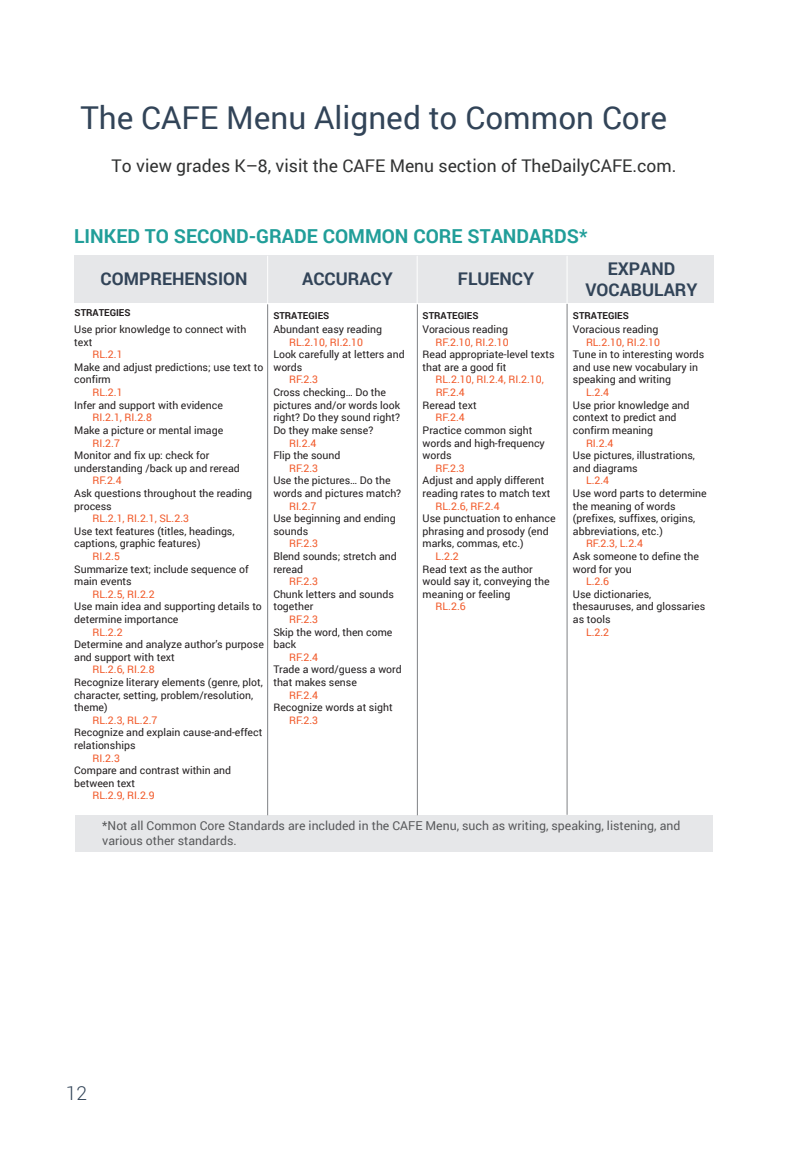
<style>
.page{position:relative;width:788px;height:1166px;background:#fff}
.page>*{position:absolute;margin:0;border:0;box-sizing:border-box;transform-origin:0 0}
.t1{font:31.5px "Roboto";color:#324458}
.t2{font:700 19.25px "Roboto";color:#219e99}
.t3{font:300 19.25px "Roboto";color:#324458}
.t4{font:17.5px "Roboto";color:#313232}
.t5{font:700 17.5px/21px "Roboto";color:#324458;text-align:center}
.t6{font:12.25px/14.7px "Roboto";color:#58595b}
.t7{font:10.5px/12.6px "Roboto";color:#231f20}
.t8{font:10.5px/12.6px "Roboto";color:#f15929}
.t9{font:700 9.62px "Roboto";color:#231f20}
</style>
<div class="page">
<div style="left:75px;top:815px;width:637px;height:36px;background:#e6e7e9"></div>
<div style="left:74px;top:255px;width:639px;height:48px;background:#e6e7e9"></div>
<hr style="left:267px;top:256px;width:1px;height:48px;background:#fff">
<hr style="left:416px;top:256px;width:1px;height:48px;background:#fff">
<hr style="left:566px;top:256px;width:1px;height:48px;background:#fff">
<hr style="left:267px;top:304px;width:1px;height:511px;background:#808285">
<hr style="left:417px;top:304px;width:1px;height:511px;background:#808285">
<hr style="left:566px;top:304px;width:1px;height:510px;background:#808285">
<h1 class="t1" style="left:80px;top:96px;width:588px">The CAFE Menu Aligned to Common Core</h1>
<h3 class="t4" style="left:112px;top:153px;width:566px">To view grades K–8, visit the CAFE Menu section of TheDailyCAFE.com.</h3>
<h2 class="t2" style="left:74px;top:222px;width:515px">LINKED TO SECOND-GRADE COMMON CORE STANDARDS*</h2>
<h3 class="t5" style="left:101px;top:268px;width:148px">COMPREHENSION</h3>
<p class="t9" style="left:75px;top:306px;width:57px">STRATEGIES</p>
<p class="t9" style="left:273px;top:308px;width:57px">STRATEGIES</p>
<h3 class="t5" style="left:302px;top:268px;width:92px">ACCURACY</h3>
<h3 class="t5" style="left:458px;top:268px;width:78px">FLUENCY</h3>
<p class="t9" style="left:422px;top:308px;width:57px">STRATEGIES</p>
<p class="t7" style="left:74px;top:322px;width:173px">Use prior knowledge to connect with text</p>
<p class="t8" style="left:92px;top:348px;width:32px">RL.2.1</p>
<p class="t7" style="left:74px;top:360px;width:191px">Make and adjust predictions; use text to confirm</p>
<p class="t8" style="left:92px;top:385px;width:32px">RL.2.1</p>
<p class="t7" style="left:74px;top:398px;width:150px">Infer and support with evidence</p>
<p class="t8" style="left:92px;top:411px;width:61px">RI.2.1, RI.2.8</p>
<p class="t7" style="left:74px;top:423px;width:150px">Make a picture or mental image</p>
<p class="t8" style="left:92px;top:436px;width:29px">RI.2.7</p>
<p class="t7" style="left:74px;top:448px;width:167px">Monitor and fix up: check for understanding /back up and reread</p>
<p class="t8" style="left:92px;top:474px;width:31px">RF.2.4</p>
<p class="t7" style="left:74px;top:486px;width:179px">Ask questions throughout the reading process</p>
<p class="t8" style="left:92px;top:511px;width:98px">RL.2.1, RI.2.1, SL.2.3</p>
<p class="t7" style="left:74px;top:524px;width:162px">Use text features (titles, headings, captions, graphic features)</p>
<p class="t8" style="left:92px;top:549px;width:29px">RI.2.5</p>
<p class="t7" style="left:74px;top:562px;width:176px">Summarize text; include sequence of main events</p>
<p class="t8" style="left:92px;top:587px;width:64px">RL.2.5, RI.2.2</p>
<p class="t7" style="left:74px;top:600px;width:189px">Use main idea and supporting details to determine importance</p>
<p class="t8" style="left:92px;top:625px;width:32px">RL.2.2</p>
<p class="t7" style="left:74px;top:637px;width:191px">Determine and analyze author’s purpose and support with text</p>
<p class="t8" style="left:92px;top:663px;width:64px">RL.2.6, RI.2.8</p>
<p class="t7" style="left:74px;top:675px;width:190px">Recognize literary elements (genre, plot, character, setting, problem/resolution, theme)</p>
<p class="t8" style="left:92px;top:713px;width:66px">RL.2.3, RL.2.7</p>
<p class="t7" style="left:74px;top:726px;width:190px">Recognize and explain cause-and-effect relationships</p>
<p class="t8" style="left:92px;top:751px;width:29px">RI.2.3</p>
<p class="t7" style="left:74px;top:763px;width:158px">Compare and contrast within and between text</p>
<p class="t8" style="left:92px;top:789px;width:64px">RL.2.9, RI.2.9</p>
<p class="t7" style="left:273px;top:322px;width:110px">Abundant easy reading</p>
<p class="t8" style="left:289px;top:335px;width:75px">RL.2.10, RI.2.10</p>
<p class="t7" style="left:273px;top:348px;width:133px">Look carefully at letters and words</p>
<p class="t8" style="left:289px;top:373px;width:31px">RF.2.3</p>
<p class="t7" style="left:273px;top:385px;width:128px">Cross checking… Do the pictures and/or words look right? Do they sound right?<br>Do they make sense?</p>
<p class="t8" style="left:289px;top:436px;width:29px">RI.2.4</p>
<p class="t7" style="left:273px;top:448px;width:69px">Flip the sound</p>
<p class="t8" style="left:289px;top:461px;width:31px">RF.2.3</p>
<p class="t7" style="left:273px;top:474px;width:129px">Use the pictures… Do the words and pictures match?</p>
<p class="t8" style="left:289px;top:499px;width:29px">RI.2.7</p>
<p class="t7" style="left:273px;top:511px;width:124px">Use beginning and ending sounds</p>
<p class="t8" style="left:289px;top:537px;width:31px">RF.2.3</p>
<p class="t7" style="left:273px;top:549px;width:125px">Blend sounds; stretch and reread</p>
<p class="t8" style="left:289px;top:574px;width:31px">RF.2.3</p>
<p class="t7" style="left:273px;top:587px;width:122px">Chunk letters and sounds together</p>
<p class="t8" style="left:289px;top:612px;width:31px">RF.2.3</p>
<p class="t7" style="left:273px;top:625px;width:120px">Skip the word, then come back</p>
<p class="t8" style="left:289px;top:650px;width:31px">RF.2.4</p>
<p class="t7" style="left:273px;top:663px;width:130px">Trade a word/guess a word that makes sense</p>
<p class="t8" style="left:289px;top:688px;width:31px">RF.2.4</p>
<p class="t7" style="left:273px;top:700px;width:121px">Recognize words at sight</p>
<p class="t8" style="left:289px;top:713px;width:31px">RF.2.3</p>
<p class="t7" style="left:422px;top:322px;width:87px">Voracious reading</p>
<p class="t8" style="left:435px;top:335px;width:75px">RF.2.10, RI.2.10</p>
<p class="t7" style="left:422px;top:348px;width:133px">Read appropriate-level texts that are a good fit</p>
<p class="t8" style="left:435px;top:373px;width:110px">RL.2.10, RI.2.4, RI.2.10,<br>RF.2.4</p>
<p class="t7" style="left:422px;top:398px;width:56px">Reread text</p>
<p class="t8" style="left:435px;top:411px;width:31px">RF.2.4</p>
<p class="t7" style="left:422px;top:423px;width:124px">Practice common sight words and high-frequency words</p>
<p class="t8" style="left:435px;top:461px;width:31px">RF.2.3</p>
<p class="t7" style="left:422px;top:474px;width:129px">Adjust and apply different reading rates to match text</p>
<p class="t8" style="left:435px;top:499px;width:65px">RL.2.6, RF.2.4</p>
<p class="t7" style="left:422px;top:511px;width:134px">Use punctuation to enhance phrasing and prosody (end marks, commas, etc.)</p>
<p class="t8" style="left:435px;top:549px;width:25px">L.2.2</p>
<p class="t7" style="left:422px;top:562px;width:128px">Read text as the author would say it, conveying the meaning or feeling</p>
<p class="t8" style="left:435px;top:600px;width:32px">RL.2.6</p>
<h3 class="t5" style="left:585px;top:258px;width:113px">EXPAND<br>VOCABULARY</h3>
<p class="t9" style="left:573px;top:308px;width:57px">STRATEGIES</p>
<p class="t7" style="left:573px;top:322px;width:87px">Voracious reading</p>
<p class="t8" style="left:586px;top:335px;width:75px">RL.2.10, RI.2.10</p>
<p class="t7" style="left:573px;top:348px;width:133px">Tune in to interesting words and use new vocabulary in speaking and writing</p>
<p class="t8" style="left:586px;top:385px;width:25px">L.2.4</p>
<p class="t7" style="left:573px;top:398px;width:118px">Use prior knowledge and context to predict and confirm meaning</p>
<p class="t8" style="left:586px;top:436px;width:29px">RI.2.4</p>
<p class="t7" style="left:573px;top:448px;width:123px">Use pictures, illustrations, and diagrams</p>
<p class="t8" style="left:586px;top:474px;width:25px">L.2.4</p>
<p class="t7" style="left:573px;top:486px;width:135px">Use word parts to determine the meaning of words (prefixes, suffixes, origins, abbreviations, etc.)</p>
<p class="t8" style="left:586px;top:537px;width:58px">RF.2.3, L.2.4</p>
<p class="t7" style="left:573px;top:549px;width:127px">Ask someone to define the word for you</p>
<p class="t8" style="left:586px;top:574px;width:25px">L.2.6</p>
<p class="t7" style="left:573px;top:587px;width:134px">Use dictionaries, thesauruses, and glossaries as tools</p>
<p class="t8" style="left:586px;top:625px;width:25px">L.2.2</p>
<p class="t6" style="left:102px;top:818px;width:579px">*Not all Common Core Standards are included in the CAFE Menu, such as writing, speaking, listening, and various other standards.</p>
<h2 class="t3" style="left:66px;top:1080px;width:23px">12</h2>
</div>
